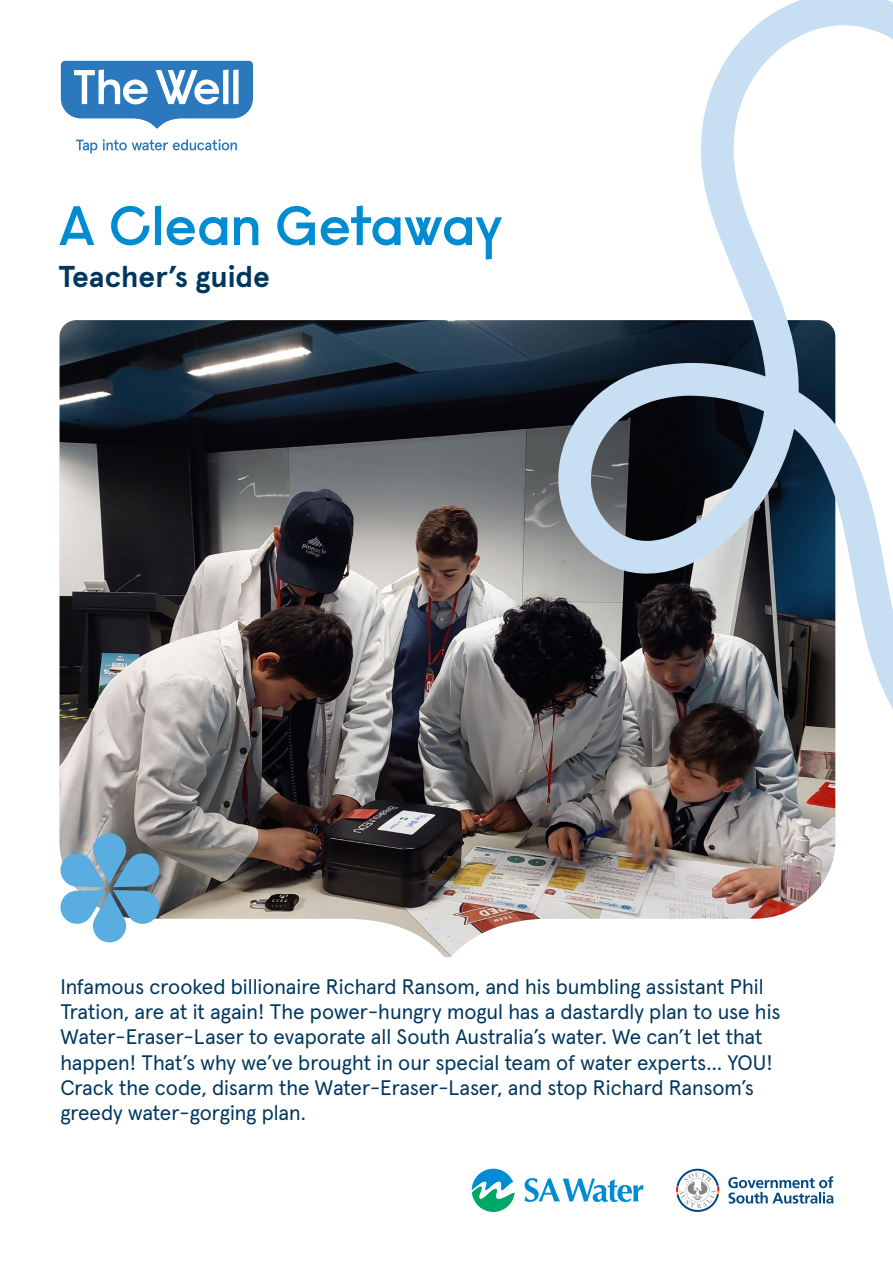
<style>
.page{position:relative;width:893px;height:1263px;background:#fff}
.page>*{position:absolute;margin:0;border:0;box-sizing:border-box;transform-origin:0 0}
.t1{font:600 55.5px "Raisonne Pro";letter-spacing:-.005em;color:#008cd2}
.t2{font:700 30px "Apercu";color:#00375e}
.t3{font:21px/25.2px "Apercu";color:#00375e}
</style>
<div class="page">
<svg style="left:676px;top:1169px;width:43px;height:43px"></svg>
<svg style="left:728px;top:1176px;width:105px;height:27px"></svg>
<svg style="left:524px;top:1178px;width:119px;height:24px"></svg>
<svg style="left:472px;top:1169px;width:43px;height:43px"></svg>
<svg style="left:61px;top:61px;width:192px;height:68px"></svg>
<svg style="left:76px;top:140px;width:21px;height:13px"></svg>
<svg style="left:103px;top:139px;width:134px;height:11px"></svg>
<img style="left:60px;top:320px;width:775px;height:638px">
<svg style="left:59px;top:833px;width:102px;height:109px"></svg>
<svg style="left:556px;top:0;width:337px;height:813px"></svg>
<h1 class="t1" style="left:58px;top:190px;width:446px">A Clean Getaway</h1>
<h2 class="t2" style="left:58px;top:253px;width:213px">Teacher’s guide</h2>
<p class="t3" style="left:60px;top:972px;width:722px">Infamous crooked billionaire Richard Ransom, and his bumbling assistant Phil Tration, are at it again! The power-hungry mogul has a dastardly plan to use his Water-Eraser-Laser to evaporate all South Australia’s water. We can’t let that happen! That’s why we’ve brought in our special team of water experts… YOU!<br>Crack the code, disarm the Water-Eraser-Laser, and stop Richard Ransom’s greedy water-gorging plan.</p>
</div>
